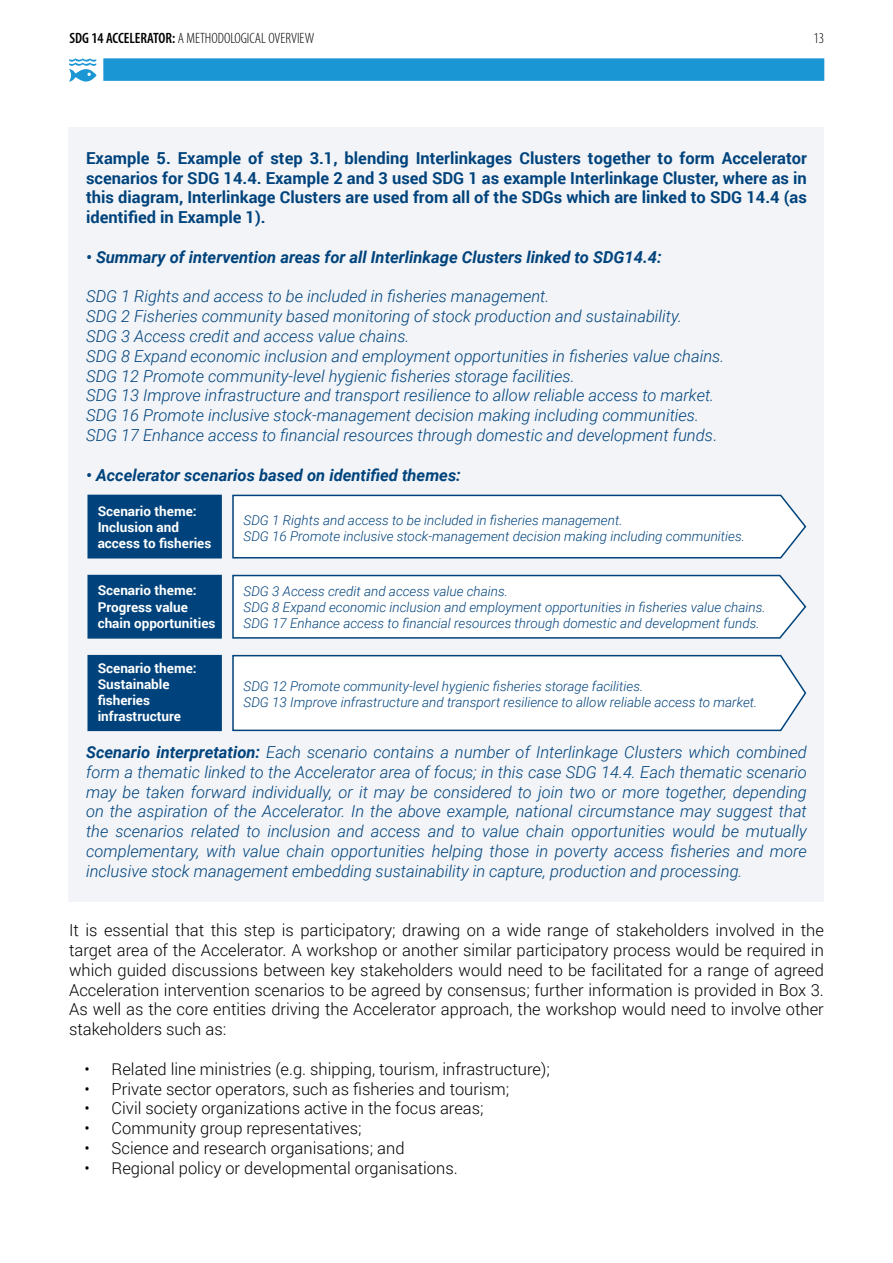
<style>
.page{position:relative;width:893px;height:1263px;background:#fff}
.page>*{position:absolute;margin:0;border:0;box-sizing:border-box;transform-origin:0 0}
.t1{font:italic 300 16.5px/19.8px "Roboto";color:#00437c}
.t2{font:300 16.5px/19.8px "Roboto";color:#000;text-align:justify}
.t3{font:700 16.5px/19.8px "Roboto";color:#00437c;text-align:justify}
.t4{font:italic 700 16.5px "Roboto";color:#00437c}
.t5{font:300 condensed 15px "Myriad Pro";color:#000}
.t6{font:italic 300 13.5px/16.2px "Roboto";color:#00437c}
.t7{font:700 13.5px/16.2px "Roboto";color:#fff}
.s1{font-weight:600}
.s2{font-style:normal}
.s3{font-weight:700}
</style>
<div class="page">
<div style="left:103px;top:58px;width:721px;height:23px;background:#1a96d4"></div>
<svg style="left:69px;top:58px;width:28px;height:24px"></svg>
<div style="left:69px;top:127px;width:755px;height:774px;background:#f2f4f7"></div>
<svg style="left:232px;top:494px;width:575px;height:65px"></svg>
<svg style="left:232px;top:574px;width:575px;height:65px"></svg>
<svg style="left:232px;top:654px;width:575px;height:78px"></svg>
<div style="left:87px;top:495px;width:135px;height:63px;background:#00437c;border:2px solid #00437c"></div>
<div style="left:87px;top:575px;width:135px;height:64px;background:#00437c;border:2px solid #00437c"></div>
<div style="left:87px;top:655px;width:135px;height:76px;background:#00437c;border:2px solid #00437c"></div>
<p class="t5" style="left:70px;top:29px;width:246px"><span class="s1">SDG 14 ACCELERATOR:</span> A METHODOLOGICAL OVERVIEW</p>
<p class="t5" style="left:813px;top:29px;width:12px">13</p>
<p class="t3" style="left:86px;top:147px;width:722px">Example 5. Example of step 3.1, blending Interlinkages Clusters together to form Accelerator scenarios for SDG 14.4. Example 2 and 3 used SDG 1 as example Interlinkage Cluster, where as in this diagram, Interlinkage Clusters are used from all of the SDGs which are linked to SDG 14.4 (as identified in Example 1).</p>
<p class="t4" style="left:86px;top:245px;width:577px">• Summary of intervention areas for all Interlinkage Clusters linked to SDG14.4:</p>
<p class="t1" style="left:86px;top:286px;width:640px">SDG 1 Rights and access to be included in fisheries management.<br>SDG 2 Fisheries community based monitoring of stock production and sustainability.<br>SDG 3 Access credit and access value chains.<br>SDG 8 Expand economic inclusion and employment opportunities in fisheries value chains.<br>SDG 12 Promote community-level hygienic fisheries storage facilities.<br>SDG 13 Improve infrastructure and transport resilience to allow reliable access to market.<br>SDG 16 Promote inclusive stock-management decision making including communities.<br>SDG 17 Enhance access to financial resources through domestic and development funds<span class="s2">.</span></p>
<p class="t4" style="left:86px;top:463px;width:376px">• Accelerator scenarios based on identified themes:</p>
<p class="t7" style="left:98px;top:502px;width:115px">Scenario theme:<br>Inclusion and access to fisheries</p>
<p class="t7" style="left:98px;top:582px;width:119px">Scenario theme:<br>Progress value chain opportunities</p>
<p class="t7" style="left:98px;top:659px;width:100px">Scenario theme:<br>Sustainable fisheries infrastructure</p>
<p class="t6" style="left:243px;top:512px;width:503px">SDG 1 Rights and access to be included in fisheries management.<br>SDG 16 Promote inclusive stock-management decision making including communities.</p>
<p class="t6" style="left:243px;top:582px;width:524px">SDG 3 Access credit and access value chains.<br>SDG 8 Expand economic inclusion and employment opportunities in fisheries value chains.<br>SDG 17 Enhance access to financial resources through domestic and development funds.</p>
<p class="t6" style="left:243px;top:677px;width:515px">SDG 12 Promote community-level hygienic fisheries storage facilities.<br>SDG 13 Improve infrastructure and transport resilience to allow reliable access to market.</p>
<p class="t1" style="left:86px;top:741px;width:722px;text-align:justify"><span class="s3">Scenario interpretation:</span> Each scenario contains a number of Interlinkage Clusters which combined form a thematic linked to the Accelerator area of focus; in this case SDG 14.4. Each thematic scenario may be taken forward individually, or it may be considered to join two or more together, depending on the aspiration of the Accelerator. In the above example, national circumstance may suggest that the scenarios related to inclusion and access and to value chain opportunities would be mutually complementary, with value chain opportunities helping those in poverty access fisheries and more inclusive stock management embedding sustainability in capture, production and processing.</p>
<p class="t2" style="left:69px;top:920px;width:756px">It is essential that this step is participatory; drawing on a wide range of stakeholders involved in the target area of the Accelerator. A workshop or another similar participatory process would be required in which guided discussions between key stakeholders would need to be facilitated for a range of agreed Acceleration intervention scenarios to be agreed by consensus; further information is provided in Box 3.<br>As well as the core entities driving the Accelerator approach, the workshop would need to involve other stakeholders such as:</p>
<p class="t2" style="left:85px;top:1058px;width:467px">• Related line ministries (e.g. shipping, tourism, infrastructure);</p>
<p class="t2" style="left:85px;top:1078px;width:426px">• Private sector operators, such as fisheries and tourism;</p>
<p class="t2" style="left:85px;top:1098px;width:401px">• Civil society organizations active in the focus areas;</p>
<p class="t2" style="left:85px;top:1118px;width:279px">• Community group representatives;</p>
<p class="t2" style="left:85px;top:1137px;width:321px">• Science and research organisations; and</p>
<p class="t2" style="left:85px;top:1157px;width:375px">• Regional policy or developmental organisations.</p>
</div>
